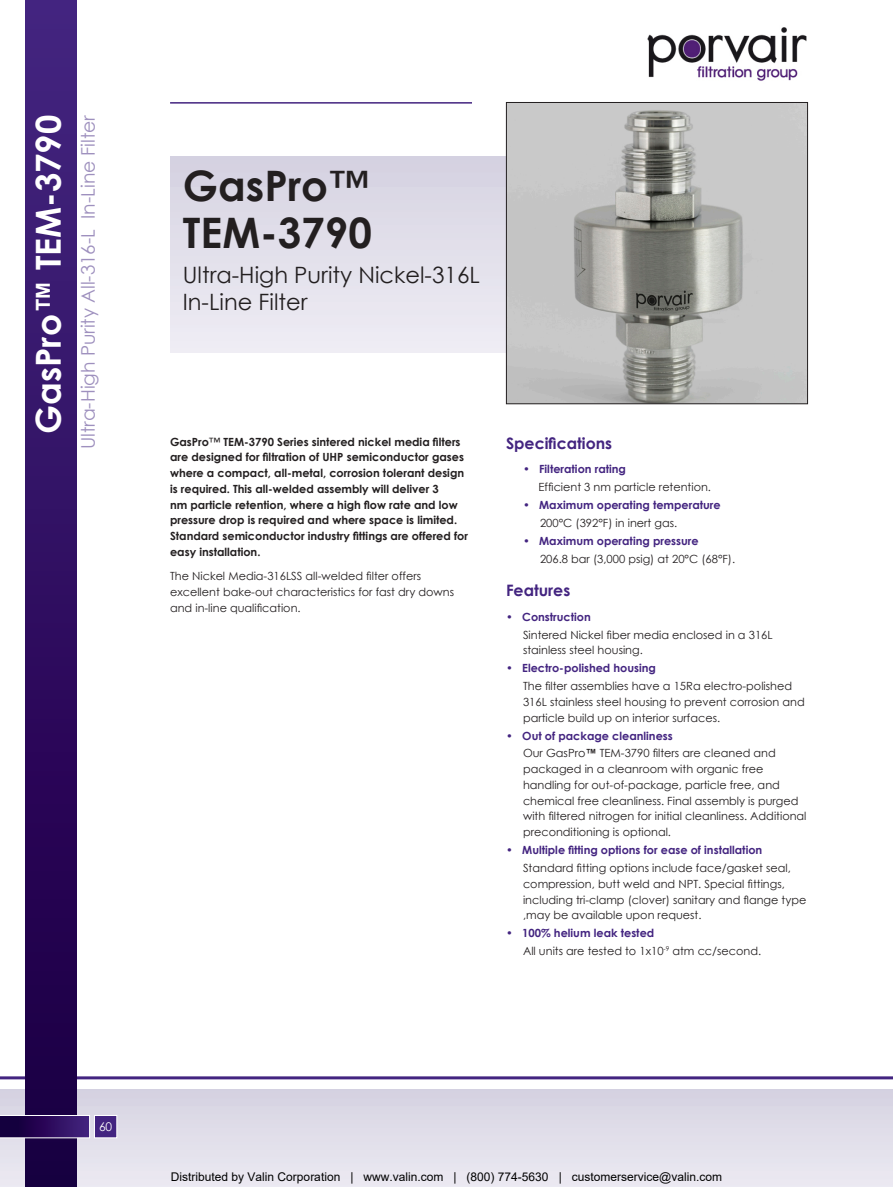
<style>
.page{position:relative;width:893px;height:1187px;background:#fff}
.page>*{position:absolute;margin:0;border:0;box-sizing:border-box;transform-origin:0 0}
.Product_Name{font:700 42px/46.5px "Century Gothic";color:#231f20}
.t1{font:700 34.5px "Century Gothic";color:#fff}
.Product_Title_Header{font:22.5px "Century Gothic";color:#231f20}
.Title_Header{font:18.75px "Century Gothic";color:#9e90be}
.Sub_Header{font:700 15.75px "Century Gothic";color:#432480}
.t2{font:12px "Arial";color:#000}
.t3{font:12px "Century Gothic";color:#fff}
.Bulleted_Body_Text{font:11.25px/15.8px "Century Gothic";color:#231f20}
.Body_Text{font:700 11.25px/15.8px "Century Gothic";color:#231f20}
.Bulleted_Body_Text-2{font:700 11.25px "Century Gothic";color:#432480}
.Body_Text-2{font:11.25px/15.8px "Century Gothic";color:#231f20}
.s1{font-family:"Arial"}
.s2{font-weight:400}
.s3{font-family:"Arial";font-weight:700}
</style>
<div class="page">
<div style="left:0;top:1089px;width:893px;height:97px;background:linear-gradient(to right,#dfdce8,#e1dfea)"></div>
<hr style="left:170px;top:102px;width:302px;height:2px;background:#432480">
<div style="left:170px;top:157px;width:574px;height:195px;background:linear-gradient(to bottom,#d5d2e1,#efedf5)"></div>
<hr style="left:0;top:1076px;width:893px;height:3px;background:#432480">
<div style="left:25px;top:0;width:51px;height:1186px;background:linear-gradient(to bottom,#442480,#1a0041)"></div>
<img style="left:508px;top:104px;width:298px;height:298px">
<div style="left:506px;top:102px;width:302px;height:302px;border:1px solid #231f20"></div>
<img style="left:647px;top:27px;width:160px;height:54px">
<svg style="left:0;top:1114px;width:117px;height:24px;background:#493074"></svg>
<p class="t1" style="left:22px;top:434px;width:320px;rotate:-90deg">GasPro<span class="s1">™</span> TEM-3790</p>
<p class="Title_Header" style="left:75px;top:449px;width:336px;rotate:-90deg">Ultra-High Purity All-316-L In-Line Filter</p>
<p class="Product_Name" style="left:183px;top:161px;width:190px">GasPro™<br>TEM-3790</p>
<p class="Product_Title_Header" style="left:183px;top:259px;width:299px">Ultra-High Purity Nickel-316L</p>
<p class="Product_Title_Header" style="left:183px;top:286px;width:126px">In-Line Filter</p>
<p class="Body_Text" style="left:170px;top:433px;width:299px">GasPro<span class="s2">™</span> TEM-3790 Series sintered nickel media filters are designed for filtration of UHP semiconductor gases where a compact, all-metal, corrosion tolerant design is required. This all-welded assembly will deliver 3<br>nm particle retention, where a high flow rate and low pressure drop is required and where space is limited.<br>Standard semiconductor industry fittings are offered for easy installation.</p>
<p class="Body_Text-2" style="left:170px;top:568px;width:286px">The Nickel Media-316LSS all-welded filter offers excellent bake-out characteristics for fast dry downs and in-line qualification.</p>
<p class="Sub_Header" style="left:506px;top:431px;width:108px">Specifications</p>
<p class="Bulleted_Body_Text-2" style="left:523px;top:460px;width:105px"><span class="s2">•</span> Filteration rating</p>
<p class="Bulleted_Body_Text" style="left:539px;top:479px;width:174px">Efficient 3 nm particle retention.</p>
<p class="Bulleted_Body_Text-2" style="left:523px;top:496px;width:199px"><span class="s2">•</span> Maximum operating temperature</p>
<p class="Bulleted_Body_Text" style="left:540px;top:514px;width:139px">200°C (392°F) in inert gas.</p>
<p class="Bulleted_Body_Text-2" style="left:523px;top:532px;width:177px"><span class="s2">•</span> Maximum operating pressure</p>
<p class="Bulleted_Body_Text" style="left:540px;top:550px;width:197px">206.8 bar (3,000 psig) at 20°C (68°F).</p>
<p class="Sub_Header" style="left:506px;top:578px;width:66px">Features</p>
<p class="Bulleted_Body_Text-2" style="left:506px;top:608px;width:86px">• Construction</p>
<p class="Bulleted_Body_Text" style="left:523px;top:626px;width:251px">Sintered Nickel fiber media enclosed in a 316L stainless steel housing.</p>
<p class="Bulleted_Body_Text-2" style="left:506px;top:659px;width:152px"><span class="s2">•</span> Electro-polished housing</p>
<p class="Bulleted_Body_Text" style="left:523px;top:678px;width:283px">The filter assemblies have a 15Ra electro-polished<br>316L stainless steel housing to prevent corrosion and particle build up on interior surfaces.</p>
<p class="Bulleted_Body_Text-2" style="left:506px;top:727px;width:168px">• Out of package cleanliness</p>
<p class="Bulleted_Body_Text" style="left:523px;top:745px;width:285px">Our GasPro<span class="s3">™</span> TEM-3790 filters are cleaned and packaged in a cleanroom with organic free handling for out-of-package, particle free, and chemical free cleanliness. Final assembly is purged with filtered nitrogen for initial cleanliness. Additional preconditioning is optional.</p>
<p class="Bulleted_Body_Text-2" style="left:506px;top:841px;width:258px">• Multiple fitting options for ease of installation</p>
<p class="Bulleted_Body_Text" style="left:523px;top:859px;width:285px">Standard fitting options include face/gasket seal, compression, butt weld and NPT. Special fittings, including tri-clamp (clover) sanitary and flange type ,may be available upon request.</p>
<p class="Bulleted_Body_Text-2" style="left:506px;top:924px;width:150px">• 100% helium leak tested</p>
<p class="Bulleted_Body_Text" style="left:523px;top:942px;width:240px">All units are tested to 1x10<sup>-9</sup> atm cc/second.</p>
<p class="t3" style="left:99px;top:1118px;width:15px">60</p>
<p class="t2" style="left:171px;top:1168px;width:553px">Distributed by Valin Corporation | www.valin.com | (800) 774-5630 | customerservice@valin.com</p>
</div>
